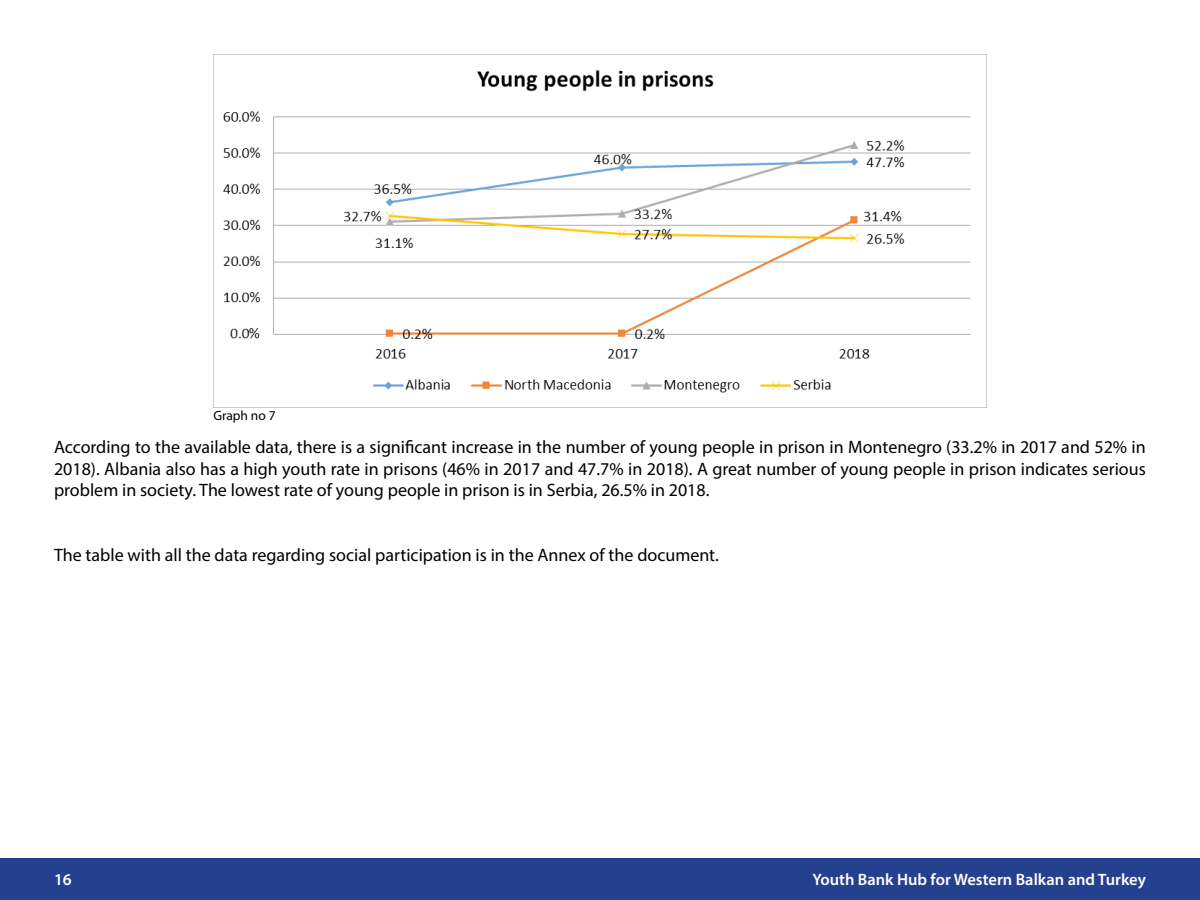
<style>
.page{position:relative;width:1200px;height:900px;background:#fff}
.page>*{position:absolute;margin:0;border:0;box-sizing:border-box;transform-origin:0 0}
.t1{font:18px/21.6px "Myriad Pro";color:#000;text-align:justify}
.t2{font:600 16.5px "Myriad Pro";color:#fff}
.t3{font:13.5px "Myriad Pro";color:#000}
</style>
<div class="page">
<div style="left:0;top:858px;width:1200px;height:42px;background:#25408f"></div>
<img style="left:213px;top:54px;width:774px;height:354px">
<p class="t3" style="left:213px;top:407px;width:64px">Graph no 7</p>
<p class="t1" style="left:54px;top:436px;width:1093px">According to the available data, there is a significant increase in the number of young people in prison in Montenegro (33.2% in 2017 and 52% in 2018). Albania also has a high youth rate in prisons (46% in 2017 and 47.7% in 2018). A great number of young people in prison indicates serious problem in society. The lowest rate of young people in prison is in Serbia, 26.5% in 2018.</p>
<p class="t1" style="left:54px;top:544px;width:666px">The table with all the data regarding social participation is in the Annex of the document.</p>
<p class="t2" style="left:54px;top:869px;width:19px">16</p>
<p class="t2" style="left:813px;top:869px;width:335px">Youth Bank Hub for Western Balkan and Turkey</p>
</div>
